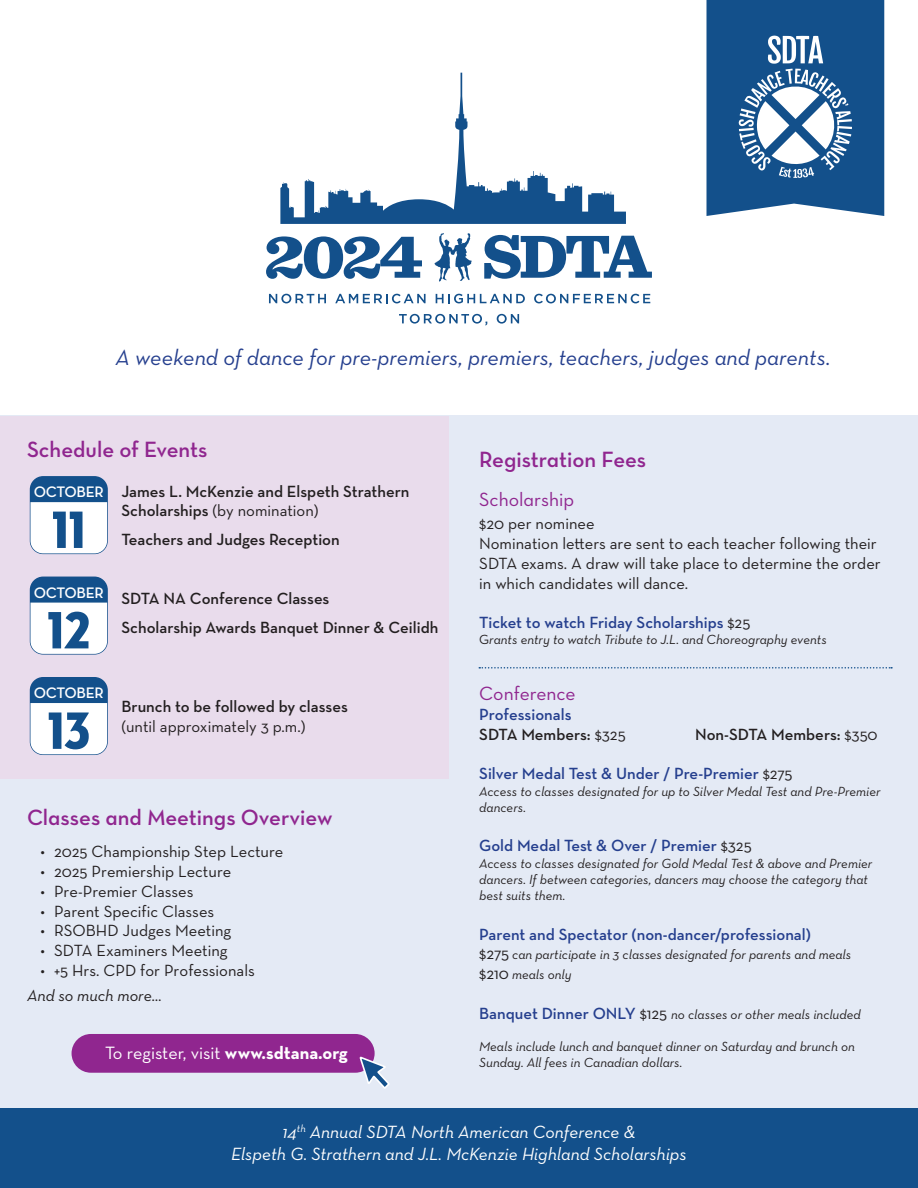
<style>
.page{position:relative;width:918px;height:1188px;background:#fff}
.page>*{position:absolute;margin:0;border:0;box-sizing:border-box;transform-origin:0 0}
.t1{font:53.55px "Neutraface Condensed Titling";color:#13508b}
.t2{font:22.5px "Neutraface Text Book Italic Alt";color:#253f8e}
.t3{font:22.5px "Neutraface Text Demi Alt";color:#90268f}
.t4{font:19.5px "Neutraface Text Book Alt";color:#90268f}
.Paragraph{font:18.15px "Neutraface Text";color:#fff}
.t5{font:italic 18px/21.6px "Neutraface Text";color:#fff;text-align:center}
.Paragraph-2{font:16.5px/19.8px "Neutraface Text";color:#231f20}
.Paragraph-3{font:600 16.5px/19.8px "Neutraface Text";color:#231f20}
.Paragraph-4{font:600 16.5px "Neutraface Text";color:#253f8e}
.t6{font:italic 16.5px "Neutraface Text";color:#231f20}
.t7{font:600 15.45px "Neutraface Text";letter-spacing:-.02em;color:#fff}
.Paragraph-5{font:italic 13.5px/16.2px "Neutraface Text";color:#231f20}
.s1{font-weight:400}
.s2{font-weight:700}
.s3{font-weight:400;color:#231f20}
.s4{font-style:normal}
.s5{font-style:normal;font-size:16.5px}
.s6{font-weight:600;font-style:normal;font-size:16.5px;color:#253f8e}
</style>
<div class="page">
<div style="left:0;top:416px;width:918px;height:772px;background:#e4eaf5"></div>
<div style="left:0;top:416px;width:448px;height:363px;background:#e9dcec"></div>
<svg style="left:280px;top:73px;width:346px;height:151px"></svg>
<svg style="left:266px;top:236px;width:156px;height:43px"></svg>
<svg style="left:484px;top:235px;width:168px;height:44px"></svg>
<svg style="left:434px;top:233px;width:38px;height:49px"></svg>
<svg style="left:269px;top:294px;width:57px;height:9px"></svg>
<svg style="left:335px;top:294px;width:91px;height:9px"></svg>
<svg style="left:436px;top:294px;width:89px;height:9px"></svg>
<svg style="left:534px;top:294px;width:116px;height:9px"></svg>
<svg style="left:399px;top:314px;width:88px;height:11px"></svg>
<svg style="left:497px;top:314px;width:22px;height:10px"></svg>
<svg style="left:707px;top:0;width:177px;height:216px"></svg>
<div style="left:30px;top:477px;width:77px;height:76px;background:#13508b;border-radius:13px"></div>
<div style="left:30px;top:476px;width:78px;height:78px;border:1px solid #13508b;border-radius:13px"></div>
<div style="left:30px;top:502px;width:77px;height:51px;background:#fff"></div>
<div style="left:30px;top:577px;width:77px;height:77px;background:#13508b;border-radius:13px"></div>
<div style="left:30px;top:577px;width:78px;height:78px;border:1px solid #13508b;border-radius:13px"></div>
<div style="left:30px;top:603px;width:77px;height:51px;background:#fff"></div>
<div style="left:30px;top:678px;width:77px;height:76px;background:#13508b;border-radius:13px"></div>
<div style="left:30px;top:677px;width:78px;height:78px;border:1px solid #13508b;border-radius:13px"></div>
<div style="left:30px;top:703px;width:77px;height:51px;background:#fff"></div>
<div style="left:72px;top:1034px;width:303px;height:39px;background:#90268f;border-radius:19px"></div>
<svg style="left:359px;top:1055px;width:31px;height:34px"></svg>
<svg style="left:479px;top:667px;width:413px;height:2px"></svg>
<div style="left:0;top:1108px;width:918px;height:80px;background:#13508b"></div>
<p class="t2" style="left:116px;top:344px;width:716px">A weekend of dance for pre-premiers, premiers, teachers, judges and parents.</p>
<p class="t3" style="left:27px;top:435px;width:182px">Schedule of Events</p>
<p class="Paragraph-3" style="left:122px;top:481px;width:290px">James L. McKenzie and Elspeth Strathern<br>Scholarships <span class="s1">(by nomination)</span></p>
<p class="Paragraph-3" style="left:122px;top:529px;width:220px">Teachers and Judges Reception</p>
<p class="t7" style="left:34px;top:482px;width:72px">OCTOBER</p>
<p class="t1" style="left:52px;top:499px;width:35px">11</p>
<p class="t7" style="left:34px;top:583px;width:72px">OCTOBER</p>
<p class="t1" style="left:47px;top:600px;width:44px">12</p>
<p class="t7" style="left:34px;top:683px;width:72px">OCTOBER</p>
<p class="t1" style="left:48px;top:700px;width:44px">13</p>
<p class="Paragraph-3" style="left:122px;top:589px;width:209px">SDTA NA Conference Classes</p>
<p class="Paragraph-3" style="left:122px;top:617px;width:318px">Scholarship Awards Banquet Dinner &amp; Ceilidh</p>
<p class="Paragraph-3" style="left:122px;top:696px;width:228px">Brunch to be followed by classes <span class="s1">(until approximately 3 p.m.)</span></p>
<p class="t3" style="left:27px;top:804px;width:307px">Classes and Meetings Overview</p>
<p class="Paragraph-2" style="left:40px;top:841px;width:244px">• 2025 Championship Step Lecture</p>
<p class="Paragraph-2" style="left:40px;top:861px;width:192px">• 2025 Premiership Lecture</p>
<p class="Paragraph-2" style="left:40px;top:881px;width:155px">• Pre-Premier Classes</p>
<p class="Paragraph-2" style="left:40px;top:901px;width:175px">• Parent Specific Classes</p>
<p class="Paragraph-2" style="left:40px;top:921px;width:192px">• RSOBHD Judges Meeting</p>
<p class="Paragraph-2" style="left:40px;top:940px;width:189px">• SDTA Examiners Meeting</p>
<p class="Paragraph-2" style="left:40px;top:960px;width:216px">• +5 Hrs. CPD for Professionals</p>
<p class="t6" style="left:27px;top:986px;width:136px">And so much more…</p>
<p class="Paragraph" style="left:105px;top:1041px;width:244px">To register, visit <span class="s2">www.sdtana.org</span></p>
<p class="t3" style="left:479px;top:446px;width:169px">Registration Fees</p>
<p class="t4" style="left:479px;top:487px;width:96px">Scholarship</p>
<p class="Paragraph-2" style="left:479px;top:514px;width:117px">$20 per nominee</p>
<p class="Paragraph-2" style="left:479px;top:533px;width:403px">Nomination letters are sent to each teacher following their<br>SDTA exams. A draw will take place to determine the order in which candidates will dance.</p>
<p class="Paragraph-4" style="left:479px;top:612px;width:273px">Ticket to watch Friday Scholarships <span class="s3">$25</span></p>
<p class="Paragraph-5" style="left:479px;top:632px;width:349px"><span class="s4">G</span>rants entry to watch Tribute to J.L. and Choreography events</p>
<p class="t4" style="left:479px;top:681px;width:98px">Conference</p>
<p class="Paragraph-4" style="left:479px;top:704px;width:94px">Professionals</p>
<p class="Paragraph-3" style="left:479px;top:724px;width:148px">SDTA Members: <span class="s1">$325</span></p>
<p class="Paragraph-3" style="left:695px;top:724px;width:184px">Non-SDTA Members: <span class="s1">$350</span></p>
<p class="Paragraph-4" style="left:479px;top:764px;width:315px">Silver Medal Test &amp; Under / Pre-Premier <span class="s3">$275</span></p>
<p class="Paragraph-5" style="left:479px;top:783px;width:403px">Access to classes designated for up to Silver Medal Test and Pre-Premier dancers.</p>
<p class="Paragraph-4" style="left:479px;top:836px;width:274px">Gold Medal Test &amp; Over / Premier <span class="s3">$325</span></p>
<p class="Paragraph-5" style="left:479px;top:855px;width:395px">Access to classes designated for Gold Medal Test &amp; above and Premier dancers. If between categories, dancers may choose the category that best suits them.</p>
<p class="Paragraph-4" style="left:479px;top:924px;width:333px">Parent and Spectator (non-dancer/professional)</p>
<p class="Paragraph-5" style="left:479px;top:947px;width:374px"><span class="s5">$275</span> can participate in 3 classes designated for parents and meals</p>
<p class="Paragraph-5" style="left:479px;top:966px;width:94px"><span class="s5">$210</span> meals only</p>
<p class="Paragraph-5" style="left:479px;top:1006px;width:383px"><span class="s6">Banquet Dinner ONLY</span> <span class="s5">$125</span> no classes or other meals included</p>
<p class="Paragraph-5" style="left:479px;top:1038px;width:377px">Meals include lunch and banquet dinner on Saturday and brunch on<br>Sunday. All fees in Canadian dollars.</p>
<p class="t5" style="left:231px;top:1121px;width:457px">14<sup>th</sup> Annual SDTA North American Conference &amp;<br>Elspeth G. Strathern and J.L. McKenzie Highland Scholarships</p>
</div>
